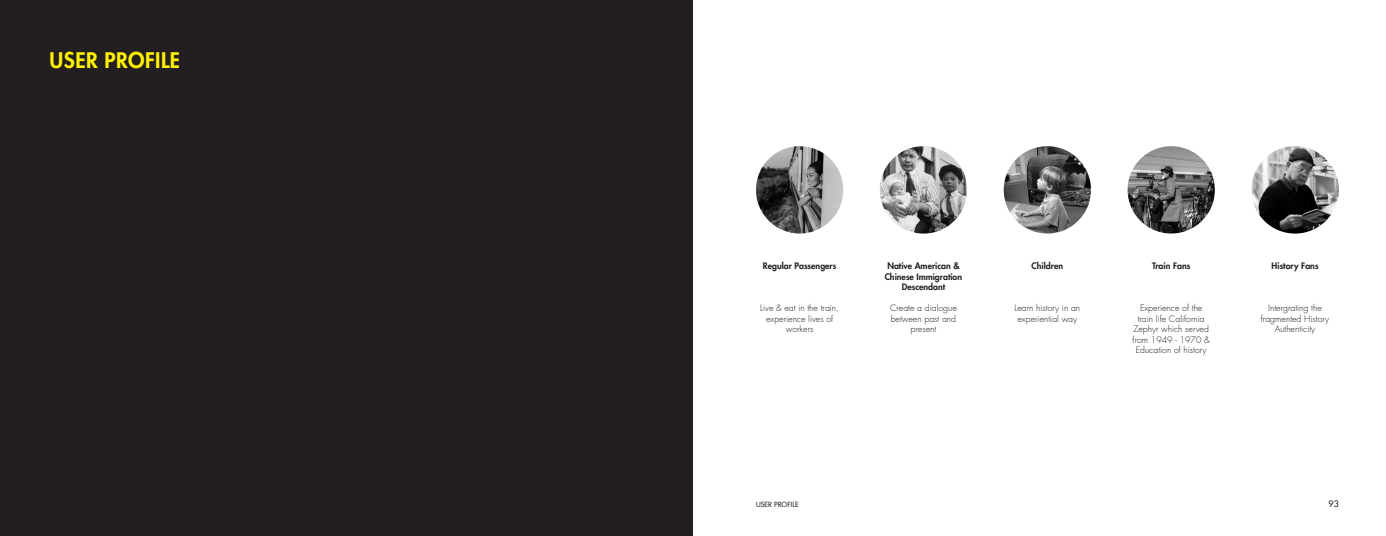
<style>
.page{position:relative;width:1386px;height:536px;background:#fff}
.page>*{position:absolute;margin:0;border:0;box-sizing:border-box;transform-origin:0 0}
.一级目录{font:800 21px "Futura";letter-spacing:.02em;color:#fff101}
.t1{font:300 8.75px/10.5px "Futura";color:#231f20;text-align:center}
.t2{font:800 8.75px/10.5px "Futura";color:#231f20;text-align:center}
.t3{font:500 8.75px "Futura";color:#231f20}
.段落样式2{font:500 7px "Futura";letter-spacing:.01em;color:#231f20}
</style>
<div class="page">
<div style="left:0;top:0;width:693px;height:536px;background:#231f20"></div>
<img style="left:756px;top:146px;width:87px;height:87px;border-radius:44px">
<img style="left:880px;top:146px;width:87px;height:87px;border-radius:44px">
<img style="left:1004px;top:146px;width:87px;height:87px;border-radius:44px">
<img style="left:1128px;top:146px;width:87px;height:87px;border-radius:44px">
<img style="left:1251px;top:146px;width:88px;height:87px;border-radius:44px">
<p class="一级目录" style="left:50px;top:47px;width:132px">USER PROFILE</p>
<p class="t2" style="left:763px;top:261px;width:75px">Regular Passengers</p>
<p class="t1" style="left:760px;top:303px;width:80px">Live &amp; eat in the train, experience lives of workers</p>
<p class="t2" style="left:885px;top:261px;width:79px">Native American &amp;<br>Chinese Immigration<br>Descendant</p>
<p class="t1" style="left:890px;top:303px;width:68px">Create a dialogue between past and present</p>
<p class="t2" style="left:1032px;top:261px;width:33px">Children</p>
<p class="t1" style="left:1015px;top:303px;width:67px">Learn history in an experiential way</p>
<p class="t2" style="left:1152px;top:261px;width:40px">Train Fans</p>
<p class="t1" style="left:1133px;top:303px;width:79px">Experience of the train life California<br>Zephyr which served from 1949 - 1970 &amp;<br>Education of history</p>
<p class="t2" style="left:1272px;top:261px;width:49px">History Fans</p>
<p class="t1" style="left:1261px;top:303px;width:70px">Intergrating the fragmented History<br>Authenticity</p>
<p class="段落样式2" style="left:756px;top:500px;width:44px">USER PROFILE</p>
<p class="t3" style="left:1329px;top:498px;width:12px">93</p>
</div>
